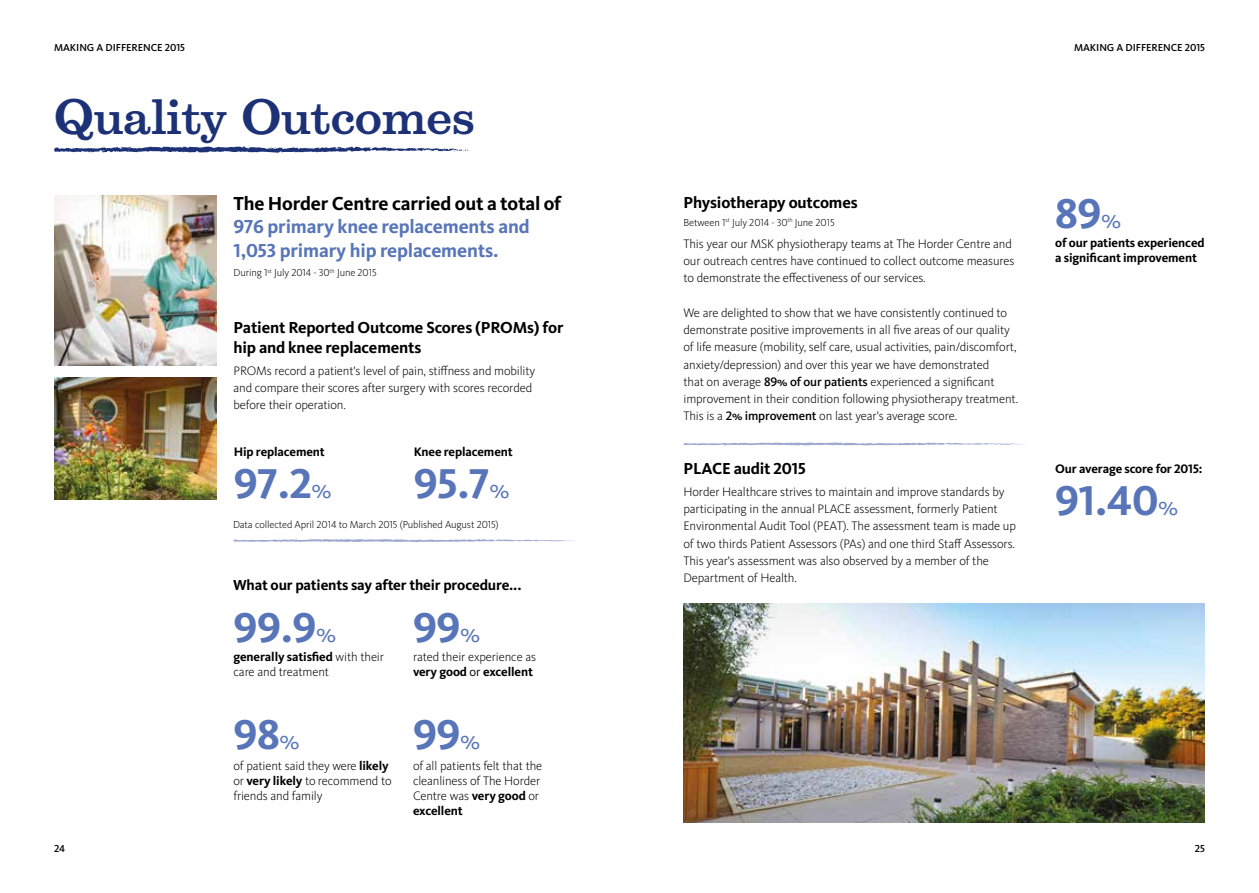
<style>
.page{position:relative;width:1259px;height:893px;background:#fff}
.page>*{position:absolute;margin:0;border:0;box-sizing:border-box;transform-origin:0 0}
.t1{font:500 45px "Belizio";letter-spacing:-.01em;color:#1d3176}
.t2{font:700 43.2px "Kievit Pro";letter-spacing:-.01em;color:#5775b8}
.t3{font:700 19.5px/23.4px "Kievit Pro";letter-spacing:-.01em;color:#5775b8}
.t4{font:700 19.5px "Kievit Pro";letter-spacing:-.01em;color:#000}
.t5{font:700 16.5px/19.8px "Kievit Pro";letter-spacing:-.01em;color:#000}
.t6{font:700 15px "Kievit Pro";letter-spacing:-.01em;color:#000}
.t7{font:300 12.75px/17.2px "Kievit Pro";letter-spacing:-.01em;color:#000}
.t8{font:700 12.75px/15px "Kievit Pro";letter-spacing:-.01em;color:#000}
.t9{font:300 10.5px "Kievit Pro";letter-spacing:-.01em;color:#000}
.t10{font:500 10.5px "Kievit Pro";letter-spacing:-.005em;color:#000}
.s1{font-weight:400;font-size:27px}
.s2{font-weight:700}
.s3{font-weight:400}
.s4{font-weight:500}
</style>
<div class="page">
<img style="left:54px;top:195px;width:162px;height:171px">
<svg style="left:54px;top:146px;width:414px;height:7px"></svg>
<svg style="left:233px;top:539px;width:342px;height:3px"></svg>
<img style="left:54px;top:378px;width:162px;height:121px">
<img style="left:683px;top:604px;width:522px;height:218px">
<svg style="left:683px;top:442px;width:342px;height:4px"></svg>
<p class="t10" style="left:54px;top:41px;width:132px">MAKING A DIFFERENCE 2015</p>
<p class="t10" style="left:1074px;top:41px;width:132px">MAKING A DIFFERENCE 2015</p>
<h1 class="t1" style="left:54px;top:91px;width:422px">Quality Outcomes</h1>
<h3 class="t4" style="left:233px;top:192px;width:329px">The Horder Centre carried out a total of</h3>
<h3 class="t3" style="left:233px;top:215px;width:298px">976 primary knee replacements and<br>1,053 primary hip replacements.</h3>
<p class="t9" style="left:233px;top:266px;width:145px">During 1<sup>st</sup> July 2014 - 30<sup>th</sup> June 2015</p>
<p class="t5" style="left:233px;top:318px;width:331px">Patient Reported Outcome Scores (PROMs) for hip and knee replacements</p>
<p class="t7" style="left:233px;top:362px;width:303px">PROMs record a patient's level of pain, stiffness and mobility and compare their scores after surgery with scores recorded before their operation.</p>
<p class="t8" style="left:234px;top:444px;width:92px">Hip replacement</p>
<h2 class="t2" style="left:234px;top:458px;width:99px">97.2<span class="s1">%</span></h2>
<p class="t9" style="left:233px;top:518px;width:267px">Data collected April 2014 to March 2015 (Published August 2015)</p>
<p class="t8" style="left:414px;top:444px;width:100px">Knee replacement</p>
<h2 class="t2" style="left:414px;top:458px;width:97px">95.7<span class="s1">%</span></h2>
<p class="t6" style="left:233px;top:576px;width:290px">What our patients say after their procedure...</p>
<h2 class="t2" style="left:233px;top:602px;width:104px">99.9<span class="s1">%</span></h2>
<h2 class="t2" style="left:413px;top:602px;width:69px">99<span class="s1">%</span></h2>
<p class="t7" style="left:233px;top:649px;width:152px;line-height:15px"><span class="s2">generally satisfied</span> with their care and treatment</p>
<p class="t7" style="left:413px;top:649px;width:125px;line-height:15px">rated their experience as <span class="s2">very good</span> <span class="s3">or</span> <span class="s2">excellent</span></p>
<p class="t10" style="left:54px;top:842px;width:13px">24</p>
<h2 class="t2" style="left:233px;top:709px;width:68px">98<span class="s1">%</span></h2>
<h2 class="t2" style="left:413px;top:709px;width:69px">99<span class="s1">%</span></h2>
<p class="t7" style="left:233px;top:758px;width:160px;line-height:15px">of patient said they were <span class="s2">likely </span>or <span class="s2">very likely</span> to recommend to friends and family</p>
<p class="t7" style="left:413px;top:758px;width:131px;line-height:15px">of all patients felt that the cleanliness of The Horder<br>Centre was <span class="s2">very good</span> or <span class="s2">excellent</span></p>
<p class="t5" style="left:683px;top:192px;width:176px">Physiotherapy outcomes</p>
<p class="t9" style="left:683px;top:216px;width:153px">Between 1<sup>st</sup> July 2014 - 30<sup>th</sup> June 2015</p>
<p class="t7" style="left:683px;top:235px;width:332px">This year our MSK physiotherapy teams at The Horder Centre and our outreach centres have continued to collect outcome measures to demonstrate the effectiveness of our services.</p>
<p class="t7" style="left:683px;top:304px;width:336px">We are delighted to show that we have consistently continued to demonstrate positive improvements in all five areas of our quality of life measure (mobility, self care, usual activities, pain/discomfort, anxiety/depression) and over this year we have demonstrated<br>that on average <span class="s4">89% of our patients</span> experienced a significant improvement in their condition following physiotherapy treatment.<br>This is a <span class="s4">2% improvement</span> on last year's average score.</p>
<p class="t5" style="left:683px;top:459px;width:124px">PLACE audit 2015</p>
<p class="t7" style="left:683px;top:483px;width:334px">Horder Healthcare strives to maintain and improve standards by participating in the annual PLACE assessment, formerly Patient Environmental Audit Tool (PEAT). The assessment team is made up of two thirds Patient Assessors (PAs) and one third Staff Assessors.<br>This year's assessment was also observed by a member of the Department of Health.</p>
<h2 class="t2" style="left:1055px;top:188px;width:68px">89<span class="s1">%</span></h2>
<p class="t8" style="left:1055px;top:235px;width:151px">of our patients experienced a significant improvement</p>
<p class="t8" style="left:1055px;top:461px;width:149px">Our average score for 2015:</p>
<h2 class="t2" style="left:1055px;top:475px;width:124px">91.40<span class="s1">%</span></h2>
<p class="t10" style="left:1195px;top:842px;width:12px">25</p>
</div>
